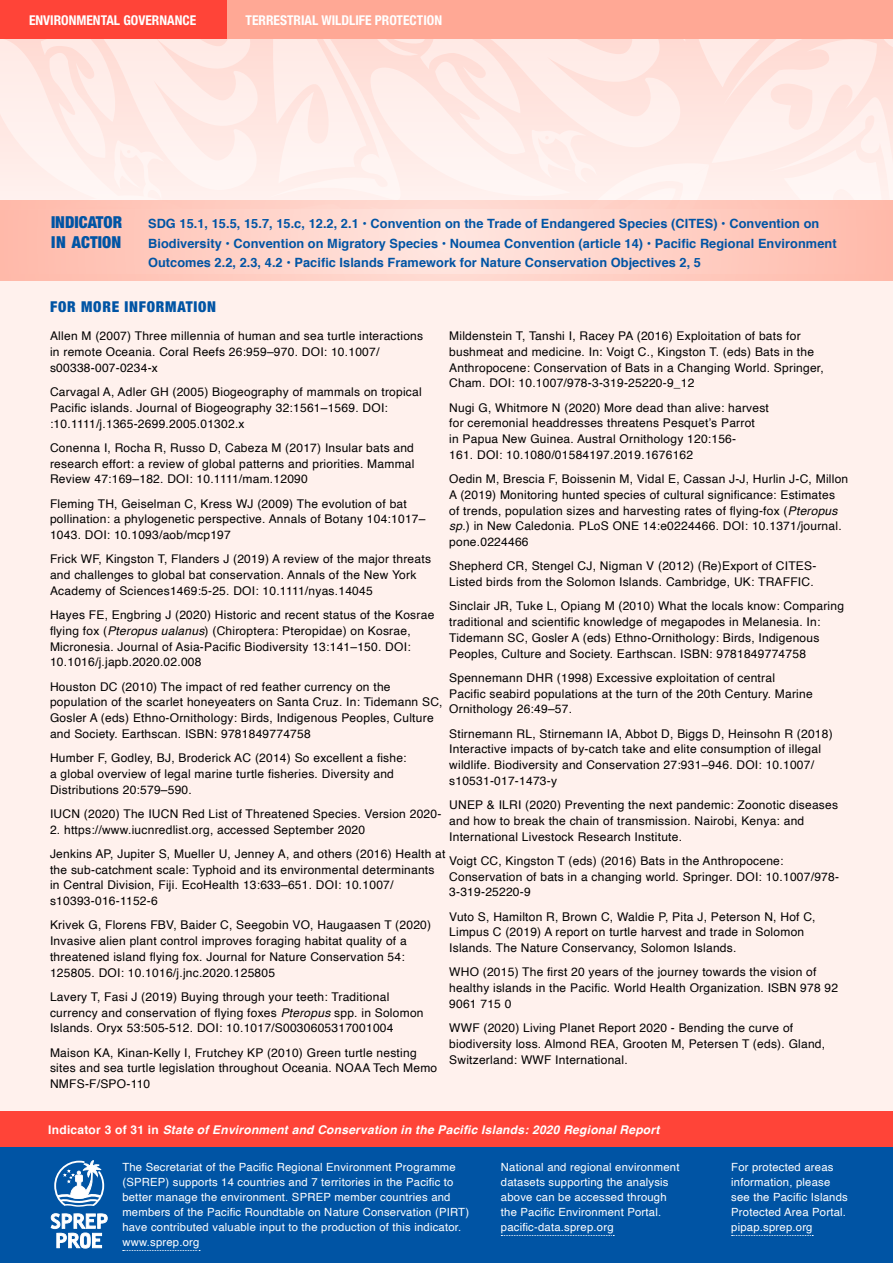
<style>
.page{position:relative;width:893px;height:1263px;background:#fff}
.page>*{position:absolute;margin:0;border:0;box-sizing:border-box;transform-origin:0 0}
.t1{font:900 condensed 16.5px/19.5px "Helvetica Neue LT Pro";color:#0054a4}
.t2{font:900 condensed 15px "Helvetica Neue LT Pro";letter-spacing:.05em;color:#0054a4}
.t3{font:700 condensed 13.5px "Helvetica Neue LT Pro";color:#fff}
.t4{font:700 12.75px/19.5px "Helvetica";letter-spacing:.005em;color:#0054a4}
.t5{font:12px/15.8px "Helvetica";letter-spacing:.02em;color:#000}
.t6{font:italic 700 12px "Helvetica";letter-spacing:.02em;color:#fff}
.t7{font:11.25px/15px "Helvetica";letter-spacing:.02em;color:#fff}
.s1{font-style:italic}
.s2{font-style:normal}
</style>
<div class="page">
<svg style="left:275px;top:38px;width:72px;height:162px;fill:#ffeeea"></svg>
<svg style="left:703px;top:38px;width:190px;height:162px;fill:#ffece8"></svg>
<svg style="left:0;top:38px;width:275px;height:162px;fill:#ffedea"></svg>
<svg style="left:347px;top:38px;width:356px;height:162px;fill:#ffede9"></svg>
<svg style="left:604px;top:197px;width:277px;height:3px"></svg>
<div style="left:0;top:274px;width:893px;height:857px;background:#fff1ed"></div>
<svg style="left:0;top:200px;width:893px;height:80px;background:#ffcec3"></svg>
<div style="left:0;top:1111px;width:893px;height:152px;background:#ff4438"></div>
<div style="left:0;top:1147px;width:893px;height:116px;background:#0054a4"></div>
<svg style="left:51px;top:1213px;width:57px;height:35px"></svg>
<svg style="left:54px;top:1160px;width:51px;height:47px"></svg>
<svg style="left:501px;top:1235px;width:113px;height:1px"></svg>
<svg style="left:732px;top:1235px;width:81px;height:1px"></svg>
<svg style="left:123px;top:1250px;width:77px;height:1px"></svg>
<div style="left:86px;top:0;width:807px;height:38px;background:#ffa895"></div>
<div style="left:0;top:0;width:227px;height:38px;background:#ff4438"></div>
<p class="t3" style="left:29px;top:12px;width:169px">ENVIRONMENTAL GOVERNANCE</p>
<p class="t3" style="left:246px;top:12px;width:198px">TERRESTRIAL WILDLIFE PROTECTION</p>
<h1 class="t1" style="left:51px;top:212px;width:73px">INDICATOR<br>IN ACTION</h1>
<p class="t4" style="left:148px;top:214px;width:690px">SDG 15.1, 15.5, 15.7, 15.c, 12.2, 2.1 • Convention on the Trade of Endangered Species (CITES) • Convention on<br>Biodiversity • Convention on Migratory Species • Noumea Convention (article 14) • Pacific Regional Environment<br>Outcomes 2.2, 2.3, 4.2 • Pacific Islands Framework for Nature Conservation Objectives 2, 5</p>
<p class="t2" style="left:50px;top:297px;width:167px">FOR MORE INFORMATION</p>
<p class="t5" style="left:50px;top:329px;width:375px">Allen M (2007) Three millennia of human and sea turtle interactions in remote Oceania. Coral Reefs 26:959–970. DOI: 10.1007/ s00338-007-0234-x</p>
<p class="t5" style="left:50px;top:384px;width:373px">Carvagal A, Adler GH (2005) Biogeography of mammals on tropical<br>Pacific islands. Journal of Biogeography 32:1561–1569. DOI: :10.1111/j.1365-2699.2005.01302.x</p>
<p class="t5" style="left:50px;top:440px;width:366px;text-align:justify">Conenna I, Rocha R, Russo D, Cabeza M (2017) Insular bats and research effort: a review of global patterns and priorities. Mammal Review 47:169–182. DOI: 10.1111/mam.12090</p>
<p class="t5" style="left:50px;top:496px;width:377px">Fleming TH, Geiselman C, Kress WJ (2009) The evolution of bat pollination: a phylogenetic perspective. Annals of Botany 104:1017–<br>1043. DOI: 10.1093/aob/mcp197</p>
<p class="t5" style="left:50px;top:552px;width:382px">Frick WF, Kingston T, Flanders J (2019) A review of the major threats and challenges to global bat conservation. Annals of the New York<br>Academy of Sciences1469:5-25. DOI: 10.1111/nyas.14045</p>
<p class="t5" style="left:50px;top:607px;width:386px">Hayes FE, Engbring J (2020) Historic and recent status of the Kosrae flying fox (<span class="s1">Pteropus ualanus</span>) (Chiroptera: Pteropidae) on Kosrae, Micronesia. Journal of Asia-Pacific Biodiversity 13:141–150. DOI:<br>10.1016/j.japb.2020.02.008</p>
<p class="t5" style="left:50px;top:679px;width:394px">Houston DC (2010) The impact of red feather currency on the population of the scarlet honeyeaters on Santa Cruz. In: Tidemann SC, Gosler A (eds) Ethno-Ornithology: Birds, Indigenous Peoples, Culture and Society. Earthscan. ISBN: 9781849774758</p>
<p class="t5" style="left:50px;top:750px;width:358px">Humber F, Godley, BJ, Broderick AC (2014) So excellent a fishe: a global overview of legal marine turtle fisheries. Diversity and<br>Distributions 20:579–590.</p>
<p class="t5" style="left:50px;top:806px;width:393px">IUCN (2020) The IUCN Red List of Threatened Species. Version 2020-</p>
<p class="t5" style="left:50px;top:818px;width:397px;line-height:24.3px">2. https://www.iucnredlist.org, accessed September 2020<br>Jenkins AP, Jupiter S, Mueller U, Jenney A, and others (2016) Health at</p>
<p class="t5" style="left:50px;top:862px;width:386px">the sub-catchment scale: Typhoid and its environmental determinants in Central Division, Fiji. EcoHealth 13:633–651. DOI: 10.1007/ s10393-016-1152-6</p>
<p class="t5" style="left:50px;top:918px;width:383px">Krivek G, Florens FBV, Baider C, Seegobin VO, Haugaasen T (2020)<br>Invasive alien plant control improves foraging habitat quality of a threatened island flying fox. Journal for Nature Conservation 54:<br>125805. DOI: 10.1016/j.jnc.2020.125805</p>
<p class="t5" style="left:50px;top:989px;width:375px">Lavery T, Fasi J (2019) Buying through your teeth: Traditional currency and conservation of flying foxes <span class="s1">Pteropus</span> spp. in Solomon<br>Islands. Oryx 53:505-512. DOI: 10.1017/S0030605317001004</p>
<p class="t5" style="left:50px;top:1045px;width:389px">Maison KA, Kinan-Kelly I, Frutchey KP (2010) Green turtle nesting sites and sea turtle legislation throughout Oceania. NOAA Tech Memo<br>NMFS-F/SPO-110</p>
<p class="t5" style="left:449px;top:328px;width:376px">Mildenstein T, Tanshi I, Racey PA (2016) Exploitation of bats for bushmeat and medicine. In: Voigt C., Kingston T. (eds) Bats in the Anthropocene: Conservation of Bats in a Changing World. Springer, Cham. DOI: 10.1007/978-3-319-25220-9_12</p>
<p class="t5" style="left:449px;top:400px;width:321px">Nugi G, Whitmore N (2020) More dead than alive: harvest for ceremonial headdresses threatens Pesquet’s Parrot<br>in Papua New Guinea. Austral Ornithology 120:156-<br>161. DOI: 10.1080/01584197.2019.1676162</p>
<p class="t5" style="left:449px;top:471px;width:401px">Oedin M, Brescia F, Boissenin M, Vidal E, Cassan J-J, Hurlin J-C, Millon A (2019) Monitoring hunted species of cultural significance: Estimates of trends, population sizes and harvesting rates of flying-fox (<span class="s1">Pteropus sp</span>.) in New Caledonia. PLoS ONE 14:e0224466. DOI: 10.1371/journal. pone.0224466</p>
<p class="t5" style="left:449px;top:559px;width:369px">Shepherd CR, Stengel CJ, Nigman V (2012) (Re)Export of CITES-<br>Listed birds from the Solomon Islands. Cambridge, UK: TRAFFIC.</p>
<p class="t5" style="left:449px;top:599px;width:396px">Sinclair JR, Tuke L, Opiang M (2010) What the locals know: Comparing traditional and scientific knowledge of megapodes in Melanesia. In:<br>Tidemann SC, Gosler A (eds) Ethno-Ornithology: Birds, Indigenous Peoples, Culture and Society. Earthscan. ISBN: 9781849774758</p>
<p class="t5" style="left:449px;top:670px;width:365px">Spennemann DHR (1998) Excessive exploitation of central<br>Pacific seabird populations at the turn of the 20th Century. Marine<br>Ornithology 26:49–57.</p>
<p class="t5" style="left:449px;top:726px;width:385px">Stirnemann RL, Stirnemann IA, Abbot D, Biggs D, Heinsohn R (2018)<br>Interactive impacts of by-catch take and elite consumption of illegal wildlife. Biodiversity and Conservation 27:931–946. DOI: 10.1007/ s10531-017-1473-y</p>
<p class="t5" style="left:449px;top:797px;width:390px">UNEP &amp; ILRI (2020) Preventing the next pandemic: Zoonotic diseases and how to break the chain of transmission. Nairobi, Kenya: and<br>International Livestock Research Institute.</p>
<p class="t5" style="left:449px;top:853px;width:391px">Voigt CC, Kingston T (eds) (2016) Bats in the Anthropocene:<br>Conservation of bats in a changing world. Springer. DOI: 10.1007/978-<br>3-319-25220-9</p>
<p class="t5" style="left:449px;top:909px;width:368px">Vuto S, Hamilton R, Brown C, Waldie P, Pita J, Peterson N, Hof C,<br>Limpus C (2019) A report on turtle harvest and trade in Solomon<br>Islands. The Nature Conservancy, Solomon Islands.</p>
<p class="t5" style="left:449px;top:965px;width:390px">WHO (2015) The first 20 years of the journey towards the vision of healthy islands in the Pacific. World Health Organization. ISBN 978 92<br>9061 715 0</p>
<p class="t5" style="left:449px;top:1020px;width:377px">WWF (2020) Living Planet Report 2020 - Bending the curve of biodiversity loss. Almond REA, Grooten M, Petersen T (eds). Gland,<br>Switzerland: WWF International.</p>
<p class="t6" style="left:48px;top:1120px;width:613px"><span class="s2">Indicator 3 of 31 in</span> State of Environment and Conservation in the Pacific Islands: 2020 Regional Report</p>
<p class="t7" style="left:501px;top:1160px;width:180px">National and regional environment datasets supporting the analysis above can be accessed through the Pacific Environment Portal. pacific-data.sprep.org</p>
<p class="t7" style="left:731px;top:1160px;width:118px">For protected areas information, please see the Pacific Islands<br>Protected Area Portal. pipap.sprep.org</p>
<p class="t7" style="left:122px;top:1160px;width:348px">The Secretariat of the Pacific Regional Environment Programme (SPREP) supports 14 countries and 7 territories in the Pacific to better manage the environment. SPREP member countries and members of the Pacific Roundtable on Nature Conservation (PIRT) have contributed valuable input to the production of this indicator. www.sprep.org</p>
</div>
